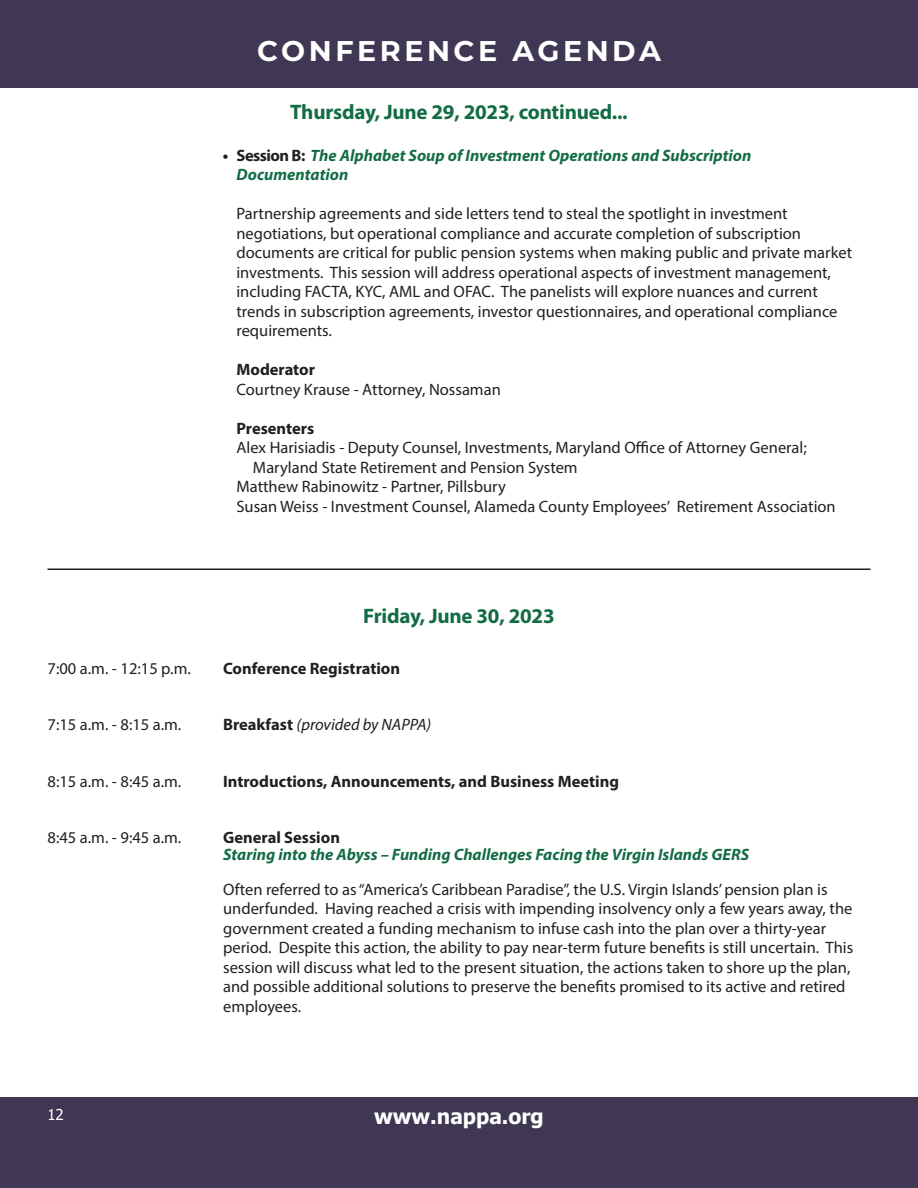
<style>
.page{position:relative;width:918px;height:1188px;background:#fff}
.page>*{position:absolute;margin:0;border:0;box-sizing:border-box;transform-origin:0 0}
.t1{font:700 28.5px "Montserrat";letter-spacing:.125em;color:#fff}
.t2{font:700 21px "Myriad Pro";letter-spacing:-.01em;color:#136c45}
.t3{font:700 21px "Tahoma";color:#fff}
.t4{font:16.5px/19.5px "Myriad Pro";color:#231f20}
.t5{font:italic 700 16.5px/19.5px "Myriad Pro";color:#136c45}
.t6{font:700 16.5px "Myriad Pro";color:#231f20}
.t7{font:italic 16.5px "Myriad Pro";color:#231f20}
.t8{font:15px "Tahoma";color:#fff}
.s1{font-style:normal;color:#231f20}
.s2{font-weight:700}
.s3{font-weight:700;font-style:normal}
</style>
<div class="page">
<div style="left:0;top:1097px;width:918px;height:91px;background:#3f3753"></div>
<div style="left:0;top:0;width:918px;height:87px;background:#3f3753"></div>
<hr style="left:47px;top:568px;width:824px;height:2px;background:#231f20">
<p class="t1" style="left:257px;top:30px;width:405px">CONFERENCE AGENDA</p>
<p class="t2" style="left:290px;top:98px;width:339px">Thursday, June 29, 2023, continued...</p>
<p class="t5" style="left:236px;top:145px;width:517px;text-indent:-13px"><span class="s1">• Session B:</span> The Alphabet Soup of Investment Operations and Subscription<br>Documentation</p>
<p class="t4" style="left:236px;top:204px;width:617px">Partnership agreements and side letters tend to steal the spotlight in investment negotiations, but operational compliance and accurate completion of subscription documents are critical for public pension systems when making public and private market investments. This session will address operational aspects of investment management, including FACTA, KYC, AML and OFAC. The panelists will explore nuances and current trends in subscription agreements, investor questionnaires, and operational compliance requirements.</p>
<p class="t4" style="left:236px;top:360px;width:266px"><span class="s2">Moderator<br></span>Courtney Krause - Attorney, Nossaman</p>
<p class="t6" style="left:236px;top:418px;width:79px">Presenters</p>
<p class="t4" style="left:236px;top:438px;width:572px">Alex Harisiadis - Deputy Counsel, Investments, Maryland Office of Attorney General;</p>
<p class="t4" style="left:253px;top:457px;width:326px">Maryland State Retirement and Pension System</p>
<p class="t4" style="left:236px;top:477px;width:271px">Matthew Rabinowitz - Partner, Pillsbury</p>
<p class="t4" style="left:236px;top:496px;width:601px">Susan Weiss - Investment Counsel, Alameda County Employees’ Retirement Association</p>
<p class="t2" style="left:363px;top:602px;width:193px">Friday, June 30, 2023</p>
<p class="t4" style="left:48px;top:659px;width:145px">7:00 a.m. - 12:15 p.m.</p>
<p class="t6" style="left:223px;top:658px;width:179px">Conference Registration</p>
<p class="t4" style="left:48px;top:715px;width:135px">7:15 a.m. - 8:15 a.m.</p>
<p class="t7" style="left:223px;top:715px;width:209px"><span class="s3">Breakfast</span> (provided by NAPPA)</p>
<p class="t4" style="left:48px;top:771px;width:135px">8:15 a.m. - 8:45 a.m.</p>
<p class="t6" style="left:223px;top:770px;width:397px">Introductions, Announcements, and Business Meeting</p>
<p class="t4" style="left:48px;top:827px;width:135px">8:45 a.m. - 9:45 a.m.</p>
<p class="t5" style="left:223px;top:828px;width:527px;line-height:17.2px"><span class="s1">General Session<br></span>Staring into the Abyss – Funding Challenges Facing the Virgin Islands GERS</p>
<p class="t4" style="left:223px;top:879px;width:632px">Often referred to as “America’s Caribbean Paradise”, the U.S. Virgin Islands’ pension plan is underfunded. Having reached a crisis with impending insolvency only a few years away, the government created a funding mechanism to infuse cash into the plan over a thirty-year period. Despite this action, the ability to pay near-term future benefits is still uncertain. This session will discuss what led to the present situation, the actions taken to shore up the plan, and possible additional solutions to preserve the benefits promised to its active and retired employees.</p>
<p class="t8" style="left:47px;top:1104px;width:18px">12</p>
<p class="t3" style="left:374px;top:1102px;width:171px">www.nappa.org</p>
</div>
